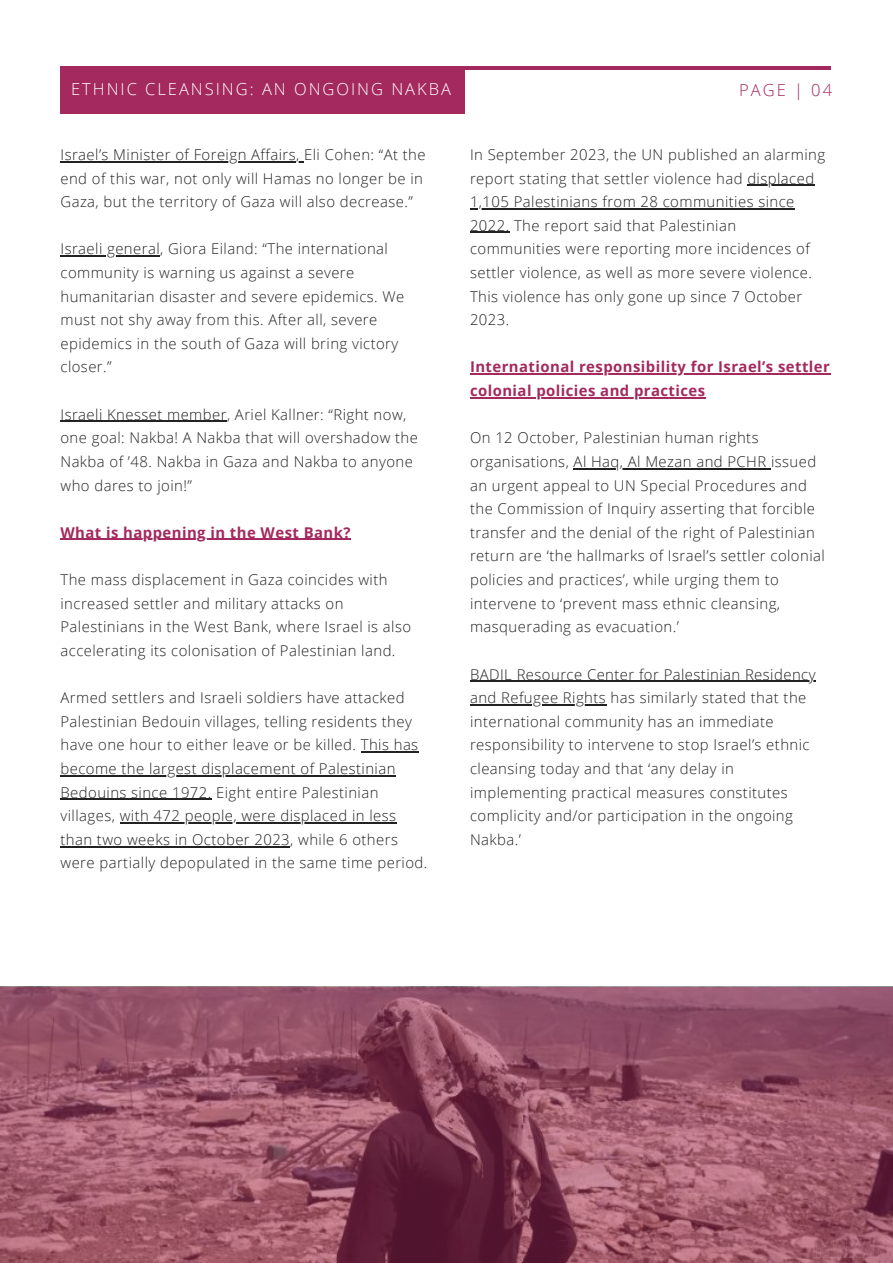
<style>
.page{position:relative;width:893px;height:1264px;background:#fff}
.page>*{position:absolute;margin:0;border:0;box-sizing:border-box;transform-origin:0 0}
.t1{font:300 16.5px "Open Sans";letter-spacing:.12em;color:#fff}
.t2{font:300 16.5px "Open Sans";letter-spacing:.12em;color:#a3295e}
.t3{font:300 14.85px/23.5px "Open Sans";letter-spacing:.03em;color:#222}
.t4{font:700 14.85px/23.5px "Open Sans";letter-spacing:.03em;color:#a3295e}
</style>
<div class="page">
<div style="left:60px;top:66px;width:405px;height:47px;background:#a3295e"></div>
<hr style="left:60px;top:66px;width:770px;height:4px;background:#a3295e">
<svg style="left:0;top:986px;width:892px;height:276px;background:#945164"></svg>
<hr style="left:60px;top:161px;width:236px;height:1px;background:#222">
<hr style="left:60px;top:255px;width:100px;height:2px;background:#222">
<hr style="left:60px;top:421px;width:167px;height:1px;background:#222">
<hr style="left:60px;top:539px;width:291px;height:1px;background:#a3295e">
<hr style="left:361px;top:751px;width:57px;height:1px;background:#222">
<hr style="left:60px;top:775px;width:336px;height:1px;background:#222">
<hr style="left:60px;top:798px;width:152px;height:1px;background:#222">
<hr style="left:120px;top:822px;width:276px;height:1px;background:#222">
<hr style="left:60px;top:846px;width:230px;height:1px;background:#222">
<hr style="left:747px;top:185px;width:67px;height:1px;background:#222">
<hr style="left:470px;top:208px;width:324px;height:1px;background:#222">
<hr style="left:470px;top:232px;width:39px;height:1px;background:#222">
<hr style="left:470px;top:373px;width:360px;height:2px;background:#a3295e">
<hr style="left:470px;top:397px;width:235px;height:1px;background:#a3295e">
<hr style="left:573px;top:468px;width:198px;height:1px;background:#222">
<hr style="left:470px;top:680px;width:346px;height:1px;background:#222">
<hr style="left:470px;top:704px;width:136px;height:1px;background:#222">
<p class="t1" style="left:71px;top:78px;width:381px">ETHNIC CLEANSING: AN ONGOING NAKBA</p>
<p class="t2" style="left:739px;top:79px;width:94px">PAGE | 04</p>
<p class="t3" style="left:60px;top:142px;width:366px">Israel’s Minister of Foreign Affairs, Eli Cohen: “At the end of this war, not only will Hamas no longer be in<br>Gaza, but the territory of Gaza will also decrease.”</p>
<p class="t3" style="left:60px;top:237px;width:345px">Israeli general, Giora Eiland: “The international community is warning us against a severe humanitarian disaster and severe epidemics. We must not shy away from this. After all, severe epidemics in the south of Gaza will bring victory closer.”</p>
<p class="t3" style="left:60px;top:402px;width:359px">Israeli Knesset member, Ariel Kallner: “Right now, one goal: Nakba! A Nakba that will overshadow the Nakba of ’48. Nakba in Gaza and Nakba to anyone who dares to join!”</p>
<p class="t4" style="left:60px;top:520px;width:291px">What is happening in the West Bank?</p>
<p class="t3" style="left:60px;top:567px;width:352px">The mass displacement in Gaza coincides with increased settler and military attacks on Palestinians in the West Bank, where Israel is also accelerating its colonisation of Palestinian land.</p>
<p class="t3" style="left:60px;top:685px;width:368px">Armed settlers and Israeli soldiers have attacked Palestinian Bedouin villages, telling residents they have one hour to either leave or be killed. This has become the largest displacement of Palestinian Bedouins since 1972. Eight entire Palestinian villages, with 472 people, were displaced in less than two weeks in October 2023, while 6 others were partially depopulated in the same time period.</p>
<p class="t3" style="left:470px;top:142px;width:356px">In September 2023, the UN published an alarming report stating that settler violence had displaced 1,105 Palestinians from 28 communities since 2022. The report said that Palestinian communities were reporting more incidences of settler violence, as well as more severe violence.<br>This violence has only gone up since 7 October 2023.</p>
<p class="t4" style="left:470px;top:355px;width:361px">International responsibility for Israel’s settler colonial policies and practices</p>
<p class="t3" style="left:470px;top:426px;width:356px">On 12 October, Palestinian human rights organisations, Al Haq, Al Mezan and PCHR issued an urgent appeal to UN Special Procedures and the Commission of Inquiry asserting that forcible transfer and the denial of the right of Palestinian return are ‘the hallmarks of Israel’s settler colonial policies and practices’, while urging them to intervene to ‘prevent mass ethnic cleansing, masquerading as evacuation.’</p>
<p class="t3" style="left:470px;top:662px;width:347px">BADIL Resource Center for Palestinian Residency and Refugee Rights has similarly stated that the international community has an immediate responsibility to intervene to stop Israel’s ethnic cleansing today and that ‘any delay in implementing practical measures constitutes complicity and/or participation in the ongoing Nakba.’</p>
</div>
